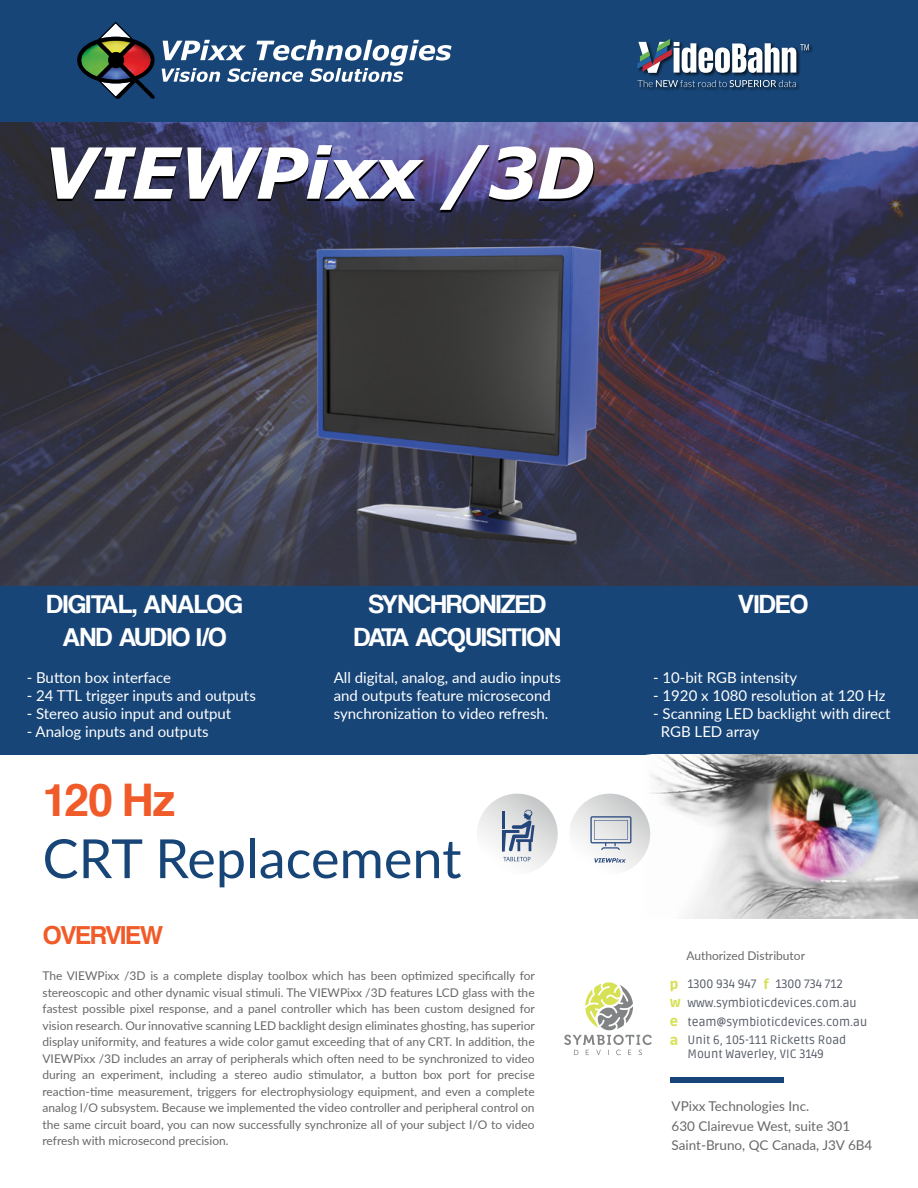
<style>
.page{position:relative;width:918px;height:1188px;background:#fff}
.page>*{position:absolute;margin:0;border:0;box-sizing:border-box;transform-origin:0 0}
.t1{font:italic 700 70.5px "Verdana";letter-spacing:-.025em;color:#fff}
.t2{font:54px "Lato";color:#174577}
.t3{font:700 45px "Helvetica";color:#f15a29}
.t4{font:27px/33px "Coolvetica Rg";color:#fff;text-align:center}
.t5{font:700 24.9px "Helvetica";letter-spacing:-.075em;color:#f15a29}
.t6{font:15px/18px "Lato";color:#fff}
.t7{font:900 13.8px/18.8px "Ruda";color:#d7e155}
.t8{font:13.5px/19.5px "Lato";color:#696869}
.t9{font:12.15px/18.8px "Ruda";color:#555b67}
.t10{font:12px/16.5px "Lato";color:#696869;text-align:justify}
</style>
<div class="page">
<div style="left:0;top:585px;width:918px;height:170px;background:#174577"></div>
<img style="left:642px;top:755px;width:276px;height:164px">
<img style="left:0;top:122px;width:918px;height:463px">
<svg style="left:50px;top:147px;width:545px;height:65px;background:#2c2a47"></svg>
<svg style="left:564px;top:982px;width:88px;height:73px"></svg>
<div style="left:671px;top:1077px;width:113px;height:6px;background:#174577"></div>
<div style="left:0;top:0;width:918px;height:122px;background:#174577"></div>
<svg style="left:162px;top:40px;width:290px;height:42px"></svg>
<svg style="left:77px;top:22px;width:78px;height:77px"></svg>
<img style="left:641px;top:45px;width:171px;height:46px">
<svg style="left:637px;top:80px;width:159px;height:7px"></svg>
<svg style="left:637px;top:39px;width:172px;height:34px"></svg>
<svg style="left:477px;top:794px;width:81px;height:81px"></svg>
<svg style="left:502px;top:810px;width:33px;height:51px;background:#a2adc0"></svg>
<svg style="left:569px;top:794px;width:81px;height:81px"></svg>
<svg style="left:594px;top:858px;width:32px;height:5px"></svg>
<svg style="left:590px;top:816px;width:41px;height:34px"></svg>
<h1 class="t1" style="left:43px;top:123px;width:554px">VIEWPixx /3D</h1>
<h3 class="t4" style="left:47px;top:587px;width:197px">DIGITAL, ANALOG<br>AND AUDIO I/O</h3>
<h3 class="t4" style="left:354px;top:587px;width:208px">SYNCHRONIZED<br>DATA ACQUISITION</h3>
<h3 class="t4" style="left:738px;top:587px;width:71px">VIDEO</h3>
<p class="t6" style="left:27px;top:668px;width:146px">- Button box interface</p>
<p class="t6" style="left:27px;top:686px;width:231px">- 24 TTL trigger inputs and outputs</p>
<p class="t6" style="left:27px;top:704px;width:206px">- Stereo ausio input and output</p>
<p class="t6" style="left:27px;top:722px;width:183px">- Analog inputs and outputs</p>
<h3 class="t3" style="left:43px;top:764px;width:134px">1 2 0 Hz</h3>
<p class="t6" style="left:334px;top:668px;width:229px">All digital, analog, and audio inputs and outputs feature microsecond synchronization to video refresh.</p>
<p class="t6" style="left:653px;top:668px;width:146px">- 10-bit RGB intensity</p>
<p class="t6" style="left:653px;top:686px;width:234px">- 1920 x 1080 resolution at 120 Hz</p>
<p class="t6" style="left:661px;top:704px;width:231px;text-indent:-8px">- Scanning LED backlight with direct<br>RGB LED array</p>
<h2 class="t2" style="left:43px;top:820px;width:420px">CRT Replacement</h2>
<h3 class="t5" style="left:43px;top:915px;width:122px">OVERVIEW</h3>
<p class="t10" style="left:43px;top:967px;width:494px">The VIEWPixx /3D is a complete display toolbox which has been optimized specifically for stereoscopic and other dynamic visual stimuli. The VIEWPixx /3D features LCD glass with the fastest possible pixel response, and a panel controller which has been custom designed for vision research. Our innovative scanning LED backlight design eliminates ghosting, has superior display uniformity, and features a wide color gamut exceeding that of any CRT. In addition, the VIEWPixx /3D includes an array of peripherals which often need to be synchronized to video during an experiment, including a stereo audio stimulator, a button box port for precise reaction-time measurement, triggers for electrophysiology equipment, and even a complete analog I/O subsystem. Because we implemented the video controller and peripheral control on the same circuit board, you can now successfully synchronize all of your subject I/O to video refresh with microsecond precision.</p>
<p class="t10" style="left:686px;top:947px;width:120px">Authorized Distributor</p>
<p class="t9" style="left:688px;top:975px;width:71px">1300 934 947</p>
<p class="t7" style="left:670px;top:975px;width:10px">p</p>
<p class="t7" style="left:763px;top:975px;width:7px">f</p>
<p class="t7" style="left:670px;top:994px;width:12px">w e a</p>
<p class="t9" style="left:688px;top:975px;width:181px;text-indent:88px">1300 734 712 www.symbioticdevices.com.au team@symbioticdevices.com.au<br>Unit 6, 105-111 Ricketts Road</p>
<p class="t9" style="left:688px;top:1045px;width:138px">Mount Waverley, VIC 3149</p>
<p class="t8" style="left:672px;top:1096px;width:202px">VPixx Technologies Inc.<br>630 Clairevue West, suite 301<br>Saint-Bruno, QC Canada, J3V 6B4</p>
</div>
